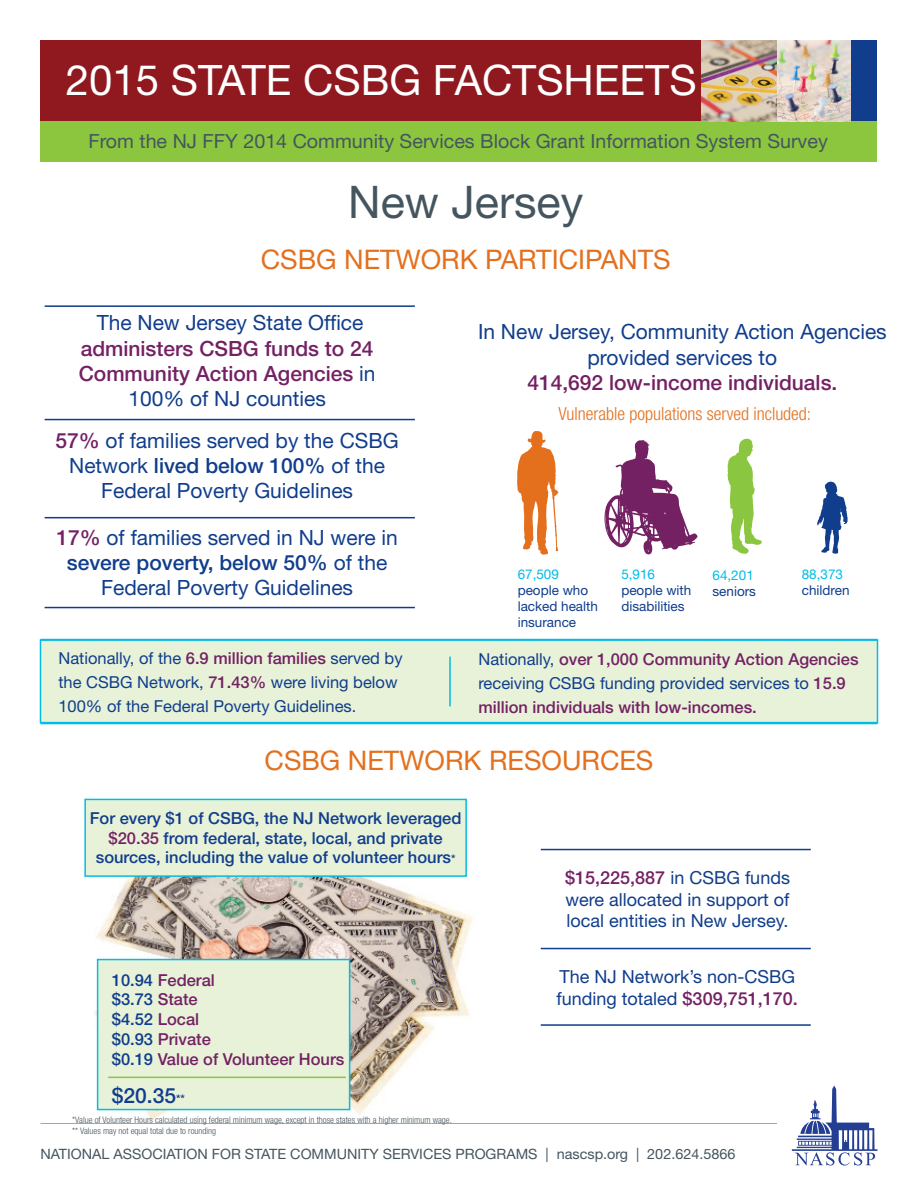
<style>
.page{position:relative;width:918px;height:1188px;background:#fff}
.page>*{position:absolute;margin:0;border:0;box-sizing:border-box;transform-origin:0 0}
.t1{font:45px "Helvetica Neue LT Std";color:#45555f}
.t2{font:42px "Helvetica Neue LT Std";color:#fff}
.headline_1{font:27px "Helvetica Neue LT Std";color:#e4701e}
.t3{font:21px/25.2px "Helvetica Neue LT Std";color:#103d8c;text-align:center}
.t4{font:500 21px/25.2px "Helvetica Neue LT Std";color:#742164;text-align:center}
.t5{font:500 21px "Helvetica Neue LT Std";color:#103d8c}
.t6{font:19.5px "Helvetica Neue LT Std";color:#45555f}
.t7{font:18px/21.6px "Helvetica Neue LT Std";color:#103d8c;text-align:justify}
.t8{font:300 condensed 18px "Helvetica Neue LT Std";color:#e4701e}
.t9{font:500 16.5px/24px "Helvetica Neue LT Std";color:#742164}
.t10{font:500 16.5px/19.8px "Helvetica Neue LT Std";color:#103d8c;text-align:center}
.t11{font:16.5px/24px "Helvetica Neue LT Std";color:#103d8c}
.t12{font:14.25px "Helvetica Neue LT Std";color:#45555f}
.t13{font:13.5px/16.2px "Helvetica Neue LT Std";color:#103d8c}
.t14{font:13.5px "Helvetica Neue LT Std";color:#02bce5}
.t15{font:300 condensed 9px "Helvetica Neue LT Std";color:#45555f}
.s1{font-weight:400;color:#103d8c}
.s2{font-weight:500;color:#742164}
.s3{font-weight:500}
.s4{color:#742164}
.s5{font-size:12px}
.s6{color:#103d8c}
</style>
<div class="page">
<div style="left:40px;top:639px;width:838px;height:84px;background:#e7f2d8;border:2px solid #02bce5"></div>
<hr style="left:40px;top:639px;width:837px;height:1px;background:#02bce5">
<hr style="left:40px;top:723px;width:837px;height:1px;background:#02bce5">
<hr style="left:449px;top:657px;width:2px;height:49px;background:#02bce5">
<div style="left:40px;top:122px;width:838px;height:40px;background:#8bc63e"></div>
<svg style="left:792px;top:1086px;width:86px;height:79px"></svg>
<div style="left:40px;top:40px;width:810px;height:82px;background:#90191f"></div>
<div style="left:850px;top:40px;width:28px;height:82px;background:#103d8c"></div>
<img style="left:702px;top:40px;width:148px;height:82px">
<hr style="left:45px;top:305px;width:370px;height:2px;background:#103d8c">
<hr style="left:541px;top:1024px;width:270px;height:2px;background:#103d8c">
<hr style="left:541px;top:948px;width:270px;height:1px;background:#103d8c">
<hr style="left:541px;top:849px;width:270px;height:1px;background:#103d8c">
<img style="left:94px;top:877px;width:379px;height:244px">
<div style="left:98px;top:960px;width:252px;height:150px;background:#e7f2d8"></div>
<div style="left:97px;top:959px;width:253px;height:151px;border:2px solid #02bce5"></div>
<hr style="left:108px;top:1077px;width:238px;height:1px;background:#8bc63e">
<div style="left:85px;top:799px;width:381px;height:77px;background:#e7f2d8"></div>
<div style="left:84px;top:799px;width:383px;height:78px;border:2px solid #02bce5"></div>
<hr style="left:40px;top:1123px;width:737px;height:1px;background:#8bc63e">
<hr style="left:45px;top:607px;width:370px;height:1px;background:#103d8c">
<hr style="left:45px;top:419px;width:370px;height:1px;background:#103d8c">
<hr style="left:45px;top:517px;width:370px;height:1px;background:#103d8c">
<svg style="left:604px;top:440px;width:94px;height:115px"></svg>
<svg style="left:517px;top:431px;width:41px;height:124px"></svg>
<svg style="left:728px;top:439px;width:34px;height:115px"></svg>
<svg style="left:817px;top:481px;width:31px;height:73px"></svg>
<p class="t2" style="left:66px;top:55px;width:632px">2015 STATE CSBG FACTSHEETS</p>
<p class="t6" style="left:88px;top:129px;width:741px">From the NJ FFY 2014 Community Services Block Grant Information System Survey</p>
<p class="t1" style="left:348px;top:175px;width:236px">New Jersey</p>
<p class="headline_1" style="left:261px;top:243px;width:411px">CSBG NETWORK PARTICIPANTS</p>
<p class="t4" style="left:79px;top:310px;width:298px"><span class="s1">The New Jersey State Office </span>administers CSBG funds to 24<br>Community Action Agencies <span class="s1">in<br>100% of NJ counties</span></p>
<p class="t3" style="left:55px;top:428px;width:345px"><span class="s2">57%</span> of families served by the CSBG<br>Network <span class="s3">lived below 100%</span> of the<br>Federal Poverty Guidelines</p>
<p class="t3" style="left:56px;top:524px;width:343px"><span class="s2">17%</span> of families served in NJ were in <span class="s3">severe poverty, below 50%</span> of the<br>Federal Poverty Guidelines</p>
<p class="t3" style="left:478px;top:319px;width:410px">In New Jersey, Community Action Agencies provided services to</p>
<p class="t4" style="left:527px;top:370px;width:312px">414,692 low-income individuals.</p>
<p class="t8" style="left:559px;top:403px;width:254px">Vulnerable populations served included:</p>
<p class="t14" style="left:518px;top:566px;width:43px">67,509</p>
<p class="t13" style="left:518px;top:582px;width:82px">people who lacked health insurance</p>
<p class="t14" style="left:621px;top:566px;width:35px">5,916</p>
<p class="t13" style="left:621px;top:582px;width:71px">people with disabilities</p>
<p class="t14" style="left:713px;top:567px;width:43px">64,201</p>
<p class="t13" style="left:713px;top:583px;width:45px">seniors</p>
<p class="t14" style="left:802px;top:566px;width:43px">88,373</p>
<p class="t13" style="left:802px;top:582px;width:49px">children</p>
<p class="t11" style="left:58px;top:646px;width:346px">Nationally, of the <span class="s2">6.9 million families</span> served by the CSBG Network, <span class="s2">71.43%</span> were living below<br>100% of the Federal Poverty Guidelines.</p>
<p class="t9" style="left:478px;top:647px;width:382px"><span class="s1">Nationally,</span> over 1,000 Community Action Agencies <span class="s1">receiving CSBG funding provided services to</span> 15.9 million individuals with low-incomes.</p>
<p class="headline_1" style="left:265px;top:744px;width:390px">CSBG NETWORK RESOURCES</p>
<p class="t10" style="left:90px;top:808px;width:373px">For every $1 of CSBG, the NJ Network leveraged <span class="s4">$20.35</span> from federal, state, local, and private sources, including the value of volunteer hours<span class="s5">*</span></p>
<p class="t9" style="left:112px;top:968px;width:105px"><span class="s6">10.94</span> Federal</p>
<p class="t10" style="left:112px;top:989px;width:87px">$3.73 <span class="s4">State</span></p>
<p class="t10" style="left:112px;top:1009px;width:89px">$4.52 <span class="s4">Local</span></p>
<p class="t9" style="left:112px;top:1027px;width:101px"><span class="s6">$0.93</span> Private</p>
<p class="t9" style="left:112px;top:1047px;width:234px"><span class="s6">$0.19</span> Value of Volunteer Hours</p>
<p class="t5" style="left:112px;top:1083px;width:75px">$20.35<span class="s5">**</span></p>
<p class="t15" style="left:72px;top:1115px;width:381px">*Value of Volunteer Hours calculated using federal minimum wage, except in those states with a higher minimum wage.</p>
<p class="t15" style="left:72px;top:1126px;width:145px">** Values may not equal total due to rounding</p>
<p class="t7" style="left:565px;top:867px;width:226px"><span class="s2">$15,225,887</span> in CSBG funds were allocated in support of local entities in New Jersey.</p>
<p class="t7" style="left:557px;top:966px;width:243px">The NJ Network’s non-CSBG funding totaled <span class="s2">$309,751,170.</span></p>
<p class="t12" style="left:40px;top:1146px;width:696px">NATIONAL ASSOCIATION FOR STATE COMMUNITY SERVICES PROGRAMS | nascsp.org | 202.624.5866</p>
</div>
